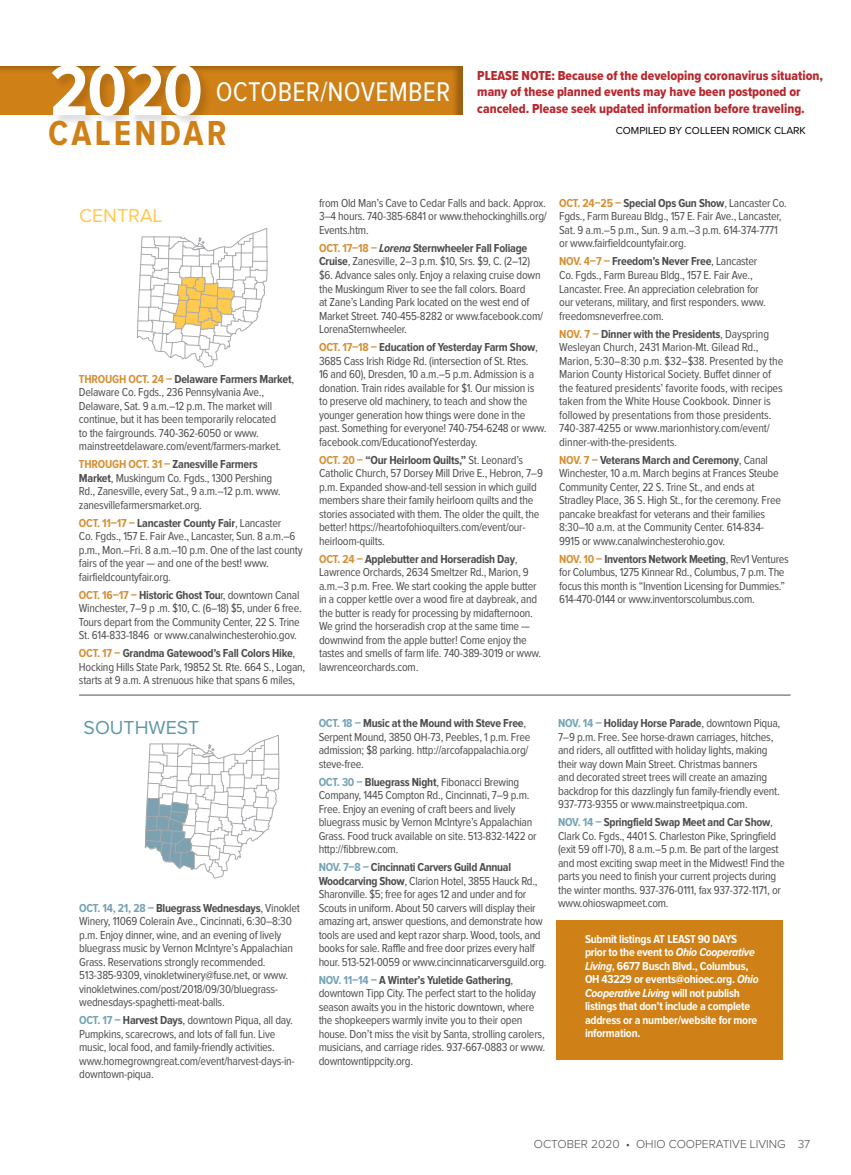
<style>
.page{position:relative;width:851px;height:1175px;background:#fff}
.page>*{position:absolute;margin:0;border:0;box-sizing:border-box;transform-origin:0 0}
.t1{font:700 73.95px "Proxima Nova Cond";color:#fff}
.t2{font:700 36px "Proxima Nova Cond";letter-spacing:.09em;color:#cf8016}
.t3{font:28.05px "Proxima Nova Cond";letter-spacing:.01em;color:#fff}
.t4{font:19.5px "Proxima Nova";color:#6097ab}
.t5{font:19.5px "Proxima Nova";color:#ffca4e}
.t6{font:13.5px/16.5px "Proxima Nova Cond Extrabld";color:#b8292f}
.t7{font:12px/13.5px "Proxima Nova Cond";letter-spacing:-.02em;color:#4d4d4f}
.t8{font:700 12px/13.5px "Proxima Nova Cond";letter-spacing:-.02em;color:#fff}
.t9{font:300 12px "Proxima Nova";color:#4d4d4f}
.t10{font:10.5px "Proxima Nova";color:#000}
.s1{font-weight:700;color:#d69036}
.s2{font-weight:700}
.s3{font-weight:700;color:#75a2b5}
.s4{font-weight:700;font-style:italic}
.s5{font-style:italic}
</style>
<div class="page">
<div style="left:0;top:66px;width:463px;height:51px;background:#000;opacity:.25"></div>
<div style="left:52px;top:65px;width:160px;height:62px;background:#000;opacity:.14"></div>
<svg style="left:145px;top:736px;width:134px;height:143px"></svg>
<svg style="left:137px;top:227px;width:131px;height:140px"></svg>
<hr style="left:79px;top:694px;width:711px;height:1px;background:#4d4d4f">
<div style="left:556px;top:919px;width:227px;height:140px;background:#cf8016"></div>
<h1 class="t1" style="left:50px;top:49px;width:155px">2020</h1>
<h3 class="t3" style="left:216px;top:79px;width:236px">OCTOBER/NOVEMBER</h3>
<p class="t6" style="left:477px;top:67px;width:347px">PLEASE NOTE: Because of the developing coronavirus situation, many of these planned events may have been postponed or canceled. Please seek updated information before traveling.</p>
<h2 class="t2" style="left:48px;top:113px;width:180px">CALENDAR</h2>
<p class="t10" style="left:615px;top:126px;width:192px">COMPILED BY COLLEEN ROMICK CLARK</p>
<h3 class="t5" style="left:79px;top:206px;width:85px">CENTRAL</h3>
<p class="t7" style="left:79px;top:372px;width:217px"><span class="s1">THROUGH OCT. 24 –</span> <span class="s2">Delaware Farmers Market</span>, Delaware Co. Fgds., 236 Pennsylvania Ave., Delaware, Sat. 9 a.m.–12 p.m. The market will continue, but it has been temporarily relocated<br>to the fairgrounds. 740-362-6050 or www. mainstreetdelaware.com/event/farmers-market.</p>
<p class="t7" style="left:79px;top:458px;width:203px"><span class="s1">THROUGH OCT. 31 –</span> <span class="s2">Zanesville Farmers Market</span>, Muskingum Co. Fgds., 1300 Pershing Rd., Zanesville, every Sat., 9 a.m.–12 p.m. www. zanesvillefarmersmarket.org.</p>
<p class="t7" style="left:79px;top:516px;width:225px"><span class="s1">OCT. 11–17 –</span> <span class="s2">Lancaster County Fair</span>, Lancaster<br>Co. Fgds., 157 E. Fair Ave., Lancaster, Sun. 8 a.m.–6 p.m., Mon.–Fri. 8 a.m.–10 p.m. One of the last county fairs of the year — and one of the best! www. fairfieldcountyfair.org.</p>
<p class="t7" style="left:79px;top:588px;width:224px"><span class="s1">OCT. 16–17 –</span> <span class="s2">Historic Ghost Tou</span>r, downtown Canal Winchester, 7–9 p .m. $10, C. (6–18) $5, under 6 free.<br>Tours depart from the Community Center, 22 S. Trine St. 614-833-1846 or www.canalwinchesterohio.gov.</p>
<p class="t7" style="left:79px;top:647px;width:228px"><span class="s1">OCT. 17 –</span> <span class="s2">Grandma Gatewood’s Fall Colors Hike</span>,<br>Hocking Hills State Park, 19852 St. Rte. 664 S., Logan, starts at 9 a.m. A strenuous hike that spans 6 miles,</p>
<h3 class="t4" style="left:84px;top:718px;width:117px">SOUTHWEST</h3>
<p class="t7" style="left:79px;top:901px;width:222px"><span class="s3">OCT. 14, 21, 28 –</span> <span class="s2">Bluegrass Wednesdays</span>, Vinoklet Winery, 11069 Colerain Ave., Cincinnati, 6:30–8:30 p.m. Enjoy dinner, wine, and an evening of lively bluegrass music by Vernon McIntyre’s Appalachian Grass. Reservations strongly recommended.<br>513-385-9309, vinokletwinery@fuse.net, or www. vinokletwines.com/post/2018/09/30/bluegrass&shy;wednesdays-spaghetti-meat-balls.</p>
<p class="t7" style="left:79px;top:1014px;width:217px"><span class="s3">OCT. 17 –</span> <span class="s2">Harvest Days</span>, downtown Piqua, all day.<br>Pumpkins, scarecrows, and lots of fall fun. Live music, local food, and family-friendly activities. www.homegrowngreat.com/event/harvest-days-in&shy;downtown-piqua.</p>
<p class="t7" style="left:319px;top:197px;width:229px;text-align:justify">from Old Man’s Cave to Cedar Falls and back. Approx.<br>3–4 hours. 740-385-6841 or www.thehockinghills.org/ Events.htm.</p>
<p class="t7" style="left:319px;top:242px;width:225px"><span class="s1">OCT. 17–18 –</span> <span class="s4">Lorena</span> <span class="s2">Sternwheeler Fall Foliage Cruise</span>, Zanesville, 2–3 p.m. $10, Srs. $9, C. (2–12) $6. Advance sales only. Enjoy a relaxing cruise down the Muskingum River to see the fall colors. Board<br>at Zane’s Landing Park located on the west end of Market Street. 740-455-8282 or www.facebook.com/ LorenaSternwheeler.</p>
<p class="t7" style="left:319px;top:341px;width:229px"><span class="s1">OCT. 17–18 –</span> <span class="s2">Education of Yesterday Farm Show</span>, 3685 Cass Irish Ridge Rd. (intersection of St. Rtes.<br>16 and 60), Dresden, 10 a.m.–5 p.m. Admission is a donation. Train rides available for $1. Our mission is<br>to preserve old machinery, to teach and show the younger generation how things were done in the past. Something for everyone! 740-754-6248 or www. facebook.com/EducationofYesterday.</p>
<p class="t7" style="left:319px;top:453px;width:225px"><span class="s1">OCT. 20 –</span> <span class="s2">“Our Heirloom Quilts,”</span> St. Leonard’s Catholic Church, 57 Dorsey Mill Drive E., Hebron, 7–9 p.m. Expanded show-and-tell session in which guild members share their family heirloom quilts and the stories associated with them. The older the quilt, the better! https://heartofohioquilters.com/event/our&shy;heirloom-quilts.</p>
<p class="t7" style="left:319px;top:552px;width:224px"><span class="s1">OCT. 24 –</span> <span class="s2">Applebutter and Horseradish Day</span>, Lawrence Orchards, 2634 Smeltzer Rd., Marion, 9 a.m.–3 p.m. Free. We start cooking the apple butter in a copper kettle over a wood fire at daybreak, and the butter is ready for processing by midafternoon.<br>We grind the horseradish crop at the same time — downwind from the apple butter! Come enjoy the tastes and smells of farm life. 740-389-3019 or www. lawrenceorchards.com.</p>
<p class="t7" style="left:559px;top:197px;width:229px"><span class="s1">OCT. 24–25 –</span> <span class="s2">Special Ops Gun Show</span>, Lancaster Co.<br>Fgds., Farm Bureau Bldg., 157 E. Fair Ave., Lancaster, Sat. 9 a.m.–5 p.m., Sun. 9 a.m.–3 p.m. 614-374-7771 or www.fairfieldcountyfair.org.</p>
<p class="t7" style="left:559px;top:255px;width:208px"><span class="s1">NOV. 4–7 –</span> <span class="s2">Freedom’s Never Free</span>, Lancaster Co. Fgds., Farm Bureau Bldg., 157 E. Fair Ave., Lancaster. Free. An appreciation celebration for our veterans, military, and first responders. www. freedomsneverfree.com.</p>
<p class="t7" style="left:559px;top:327px;width:226px"><span class="s1">NOV. 7 –</span> <span class="s2">Dinner with the Presidents</span>, Dayspring Wesleyan Church, 2431 Marion-Mt. Gilead Rd., Marion, 5:30–8:30 p.m. $32–$38. Presented by the Marion County Historical Society. Buffet dinner of the featured presidents’ favorite foods, with recipes taken from the White House Cookbook. Dinner is followed by presentations from those presidents.<br>740-387-4255 or www.marionhistory.com/event/ dinner-with-the-presidents.</p>
<p class="t7" style="left:559px;top:453px;width:223px"><span class="s1">NOV. 7 –</span> <span class="s2">Veterans March and Ceremony</span>, Canal Winchester, 10 a.m. March begins at Frances Steube Community Center, 22 S. Trine St., and ends at Stradley Place, 36 S. High St., for the ceremony. Free pancake breakfast for veterans and their families 8:30–10 a.m. at the Community Center. 614-834- 9915 or www.canalwinchesterohio.gov.</p>
<p class="t7" style="left:559px;top:552px;width:231px"><span class="s1">NOV. 10 –</span> <span class="s2">Inventors Network Meeting</span>, Rev1 Ventures for Columbus, 1275 Kinnear Rd., Columbus, 7 p.m. The focus this month is “Invention Licensing for Dummies.” 614-470-0144 or www.inventorscolumbus.com.</p>
<p class="t7" style="left:319px;top:717px;width:213px"><span class="s3">OCT. 18 –</span> <span class="s2">Music at the Mound with Steve Free</span>, Serpent Mound, 3850 OH-73, Peebles, 1 p.m. Free admission; $8 parking. http://arcofappalachia.org/ steve-free.</p>
<p class="t7" style="left:319px;top:775px;width:219px"><span class="s3">OCT. 30 –</span> <span class="s2">Bluegrass Night</span>, Fibonacci Brewing Company, 1445 Compton Rd., Cincinnati, 7–9 p.m.<br>Free. Enjoy an evening of craft beers and lively bluegrass music by Vernon McIntyre’s Appalachian Grass. Food truck available on site. 513-832-1422 or http://fibbrew.com.</p>
<p class="t7" style="left:319px;top:861px;width:229px"><span class="s3">NOV. 7–8 –</span> <span class="s2">Cincinnati Carvers Guild Annual Woodcarving Show</span>, Clarion Hotel, 3855 Hauck Rd., Sharonville. $5; free for ages 12 and under and for Scouts in uniform. About 50 carvers will display their amazing art, answer questions, and demonstrate how tools are used and kept razor sharp. Wood, tools, and books for sale. Raffle and free door prizes every half hour. 513-521-0059 or www.cincinnaticarversguild.org.</p>
<p class="t7" style="left:319px;top:973px;width:228px"><span class="s3">NOV. 11–14 –</span> <span class="s2">A Winter’s Yuletide Gathering</span>, downtown Tipp City. The perfect start to the holiday season awaits you in the historic downtown, where the shopkeepers warmly invite you to their open house. Don’t miss the visit by Santa, strolling carolers, musicians, and carriage rides. 937-667-0883 or www. downtowntippcity.org.</p>
<p class="t7" style="left:558px;top:717px;width:224px"><span class="s3">NOV. 14 –</span> <span class="s2">Holiday Horse Parade</span>, downtown Piqua, 7–9 p.m. Free. See horse-drawn carriages, hitches, and riders, all outfitted with holiday lights, making their way down Main Street. Christmas banners<br>and decorated street trees will create an amazing backdrop for this dazzlingly fun family-friendly event.<br>937-773-9355 or www.mainstreetpiqua.com.</p>
<p class="t7" style="left:558px;top:816px;width:228px"><span class="s3">NOV. 14 –</span> <span class="s2">Springfield Swap Meet and Car Show</span>, Clark Co. Fgds., 4401 S. Charleston Pike, Springfield (exit 59 off I-70), 8 a.m.–5 p.m. Be part of the largest and most exciting swap meet in the Midwest! Find the parts you need to finish your current projects during the winter months. 937-376-0111, fax 937-372-1171, or www.ohioswapmeet.com.</p>
<p class="t8" style="left:585px;top:932px;width:175px">Submit listings AT LEAST 90 DAYS prior to the event to <span class="s5">Ohio Cooperative Living</span>, 6677 Busch Blvd., Columbus, OH 43229 or events@ohioec.org. <span class="s5">Ohio Cooperative Living</span> will not publish listings that don’t include a complete address or a number/website for more information.</p>
<p class="t9" style="left:534px;top:1138px;width:278px">OCTOBER 2020 • OHIO COOPERATIVE LIVING 37</p>
</div>
